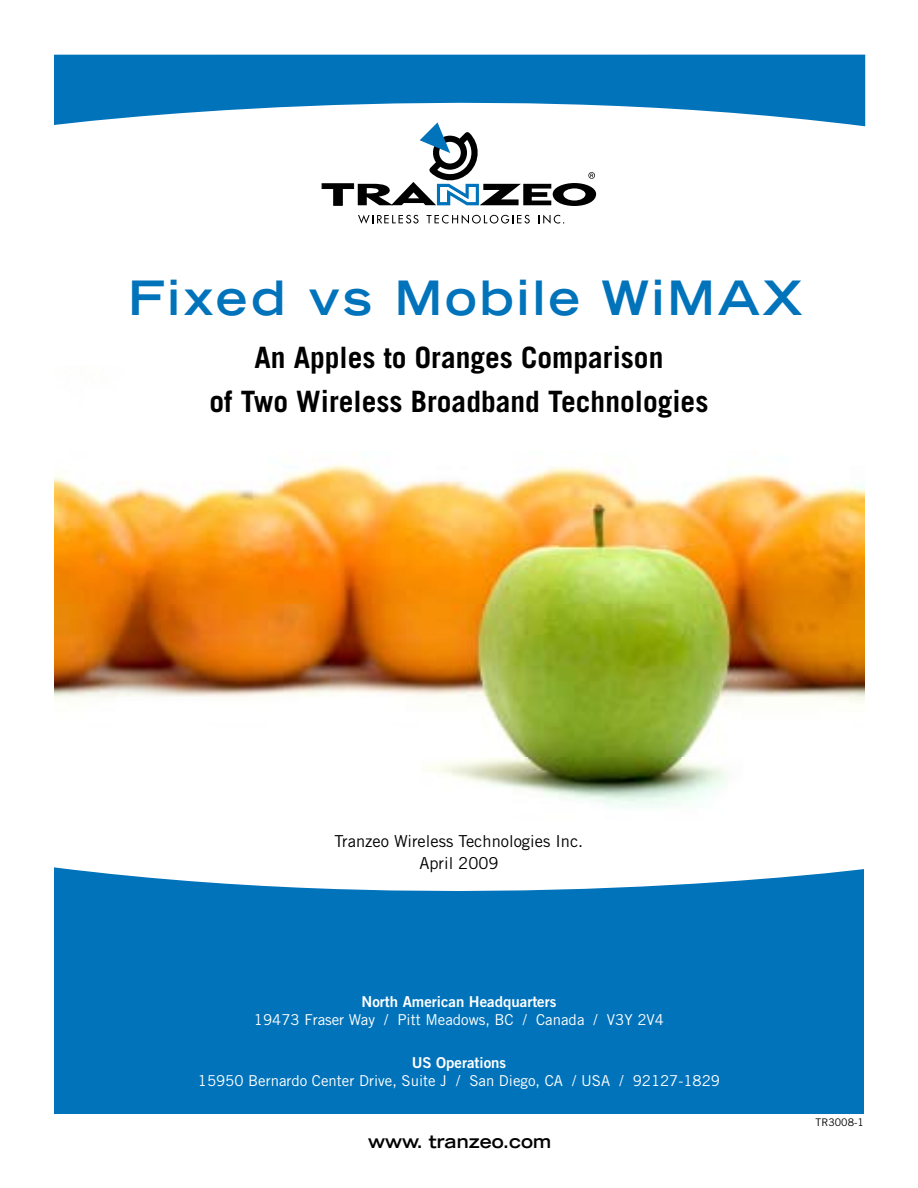
<style>
.page{position:relative;width:918px;height:1188px;background:#fff}
.page>*{position:absolute;margin:0;border:0;box-sizing:border-box;transform-origin:0 0}
.t1{font:700 expanded 47.4px "Trade Gothic LH";letter-spacing:.06em;color:#0073bb}
.t2{font:700 29.4px/44.5px "Trade Gothic";color:#000;text-align:center}
.t3{font:700 expanded 18px "Trade Gothic LH";color:#000}
.t4{font:16.5px/22.5px "Trade Gothic";color:#000;text-align:center}
.t5{font:15px "Trade Gothic";color:#fff}
.t6{font:15px "Trade Gothic Bold Two";color:#fff}
.t7{font:10.5px "Trade Gothic";color:#000}
</style>
<div class="page">
<img style="left:54px;top:464px;width:810px;height:343px">
<div style="left:54px;top:932px;width:810px;height:182px;background:#0073bb"></div>
<svg style="left:54px;top:55px;width:811px;height:71px;fill:#0073bb"></svg>
<svg style="left:358px;top:215px;width:61px;height:9px"></svg>
<svg style="left:427px;top:215px;width:103px;height:9px"></svg>
<svg style="left:539px;top:215px;width:25px;height:9px"></svg>
<svg style="left:322px;top:122px;width:274px;height:84px"></svg>
<svg style="left:54px;top:867px;width:810px;height:65px;fill:#0073bb"></svg>
<h1 class="t1" style="left:128px;top:267px;width:676px">Fixed vs Mobile WiMAX</h1>
<h2 class="t2" style="left:210px;top:334px;width:500px">An Apples to Oranges Comparison<br>of Two Wireless Broadband Technologies</h2>
<p class="t4" style="left:335px;top:830px;width:250px">Tranzeo Wireless Technologies Inc.<br>April 2009</p>
<p class="t6" style="left:362px;top:992px;width:196px">North American Headquarters</p>
<p class="t5" style="left:254px;top:1011px;width:412px">19473 Fraser Way / Pitt Meadows, BC / Canada / V3Y 2V4</p>
<p class="t6" style="left:412px;top:1053px;width:96px">US Operations</p>
<p class="t5" style="left:198px;top:1071px;width:524px">15950 Bernardo Center Drive, Suite J / San Diego, CA / USA / 92127-1829</p>
<p class="t3" style="left:368px;top:1130px;width:185px">www. tranzeo.com</p>
<p class="t7" style="left:816px;top:1115px;width:50px">TR3008-1</p>
</div>
